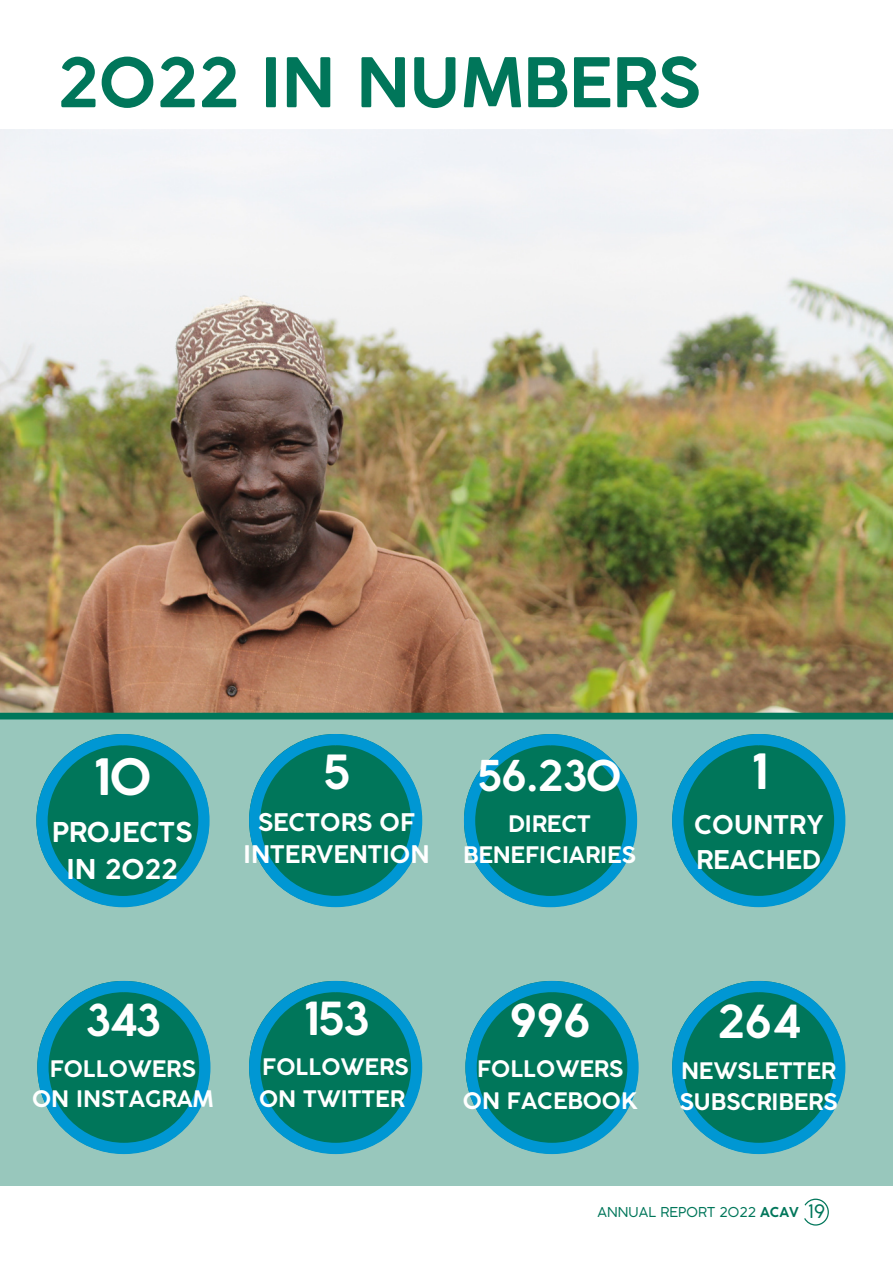
<style>
.page{position:relative;width:893px;height:1264px;background:#fff}
.page>*{position:absolute;margin:0;border:0;box-sizing:border-box;transform-origin:0 0}
.t1{font:700 67.5px "Coco Gothic";color:#00765a}
.t2{font:700 49.5px "Coco Gothic";color:#fff}
.t3{font:700 48px "Coco Gothic";color:#fff}
.t4{font:700 46.5px "Coco Gothic";color:#fff}
.t5{font:700 45px "Coco Gothic";color:#fff}
.t6{font:700 43.5px "Coco Gothic";color:#fff}
.t7{font:700 42px "Coco Gothic";color:#fff}
.t8{font:700 27px/37px "Coco Gothic";color:#fff;text-align:center}
.t9{font:700 25.5px/34.8px "Coco Gothic";color:#fff}
.t10{font:700 24px/32.5px "Coco Gothic";color:#fff;text-align:center}
.t11{font:700 22.5px/31.5px "Coco Gothic";color:#fff;text-align:center}
.t12{font:18.45px "Coco Gothic";color:#00765a}
.t13{font:13.5px "Coco Gothic";color:#00765a}
.s1{font-weight:700}
</style>
<div class="page">
<img style="left:0;top:130px;width:892px;height:582px">
<div style="left:0;top:712px;width:892px;height:7px;background:#00765a"></div>
<div style="left:0;top:719px;width:892px;height:466px;background:#98c7bc"></div>
<svg style="left:36px;top:734px;width:173px;height:173px"></svg>
<svg style="left:464px;top:734px;width:173px;height:173px"></svg>
<svg style="left:249px;top:734px;width:173px;height:173px"></svg>
<svg style="left:672px;top:734px;width:173px;height:173px"></svg>
<svg style="left:249px;top:980px;width:173px;height:174px"></svg>
<svg style="left:672px;top:980px;width:173px;height:174px"></svg>
<svg style="left:465px;top:980px;width:173px;height:174px"></svg>
<svg style="left:37px;top:980px;width:173px;height:174px"></svg>
<svg style="left:804px;top:1198px;width:24px;height:27px"></svg>
<p class="t1" style="left:57px;top:57px;width:644px">2022 IN NUMBERS</p>
<p class="t2" style="left:93px;top:757px;width:61px">10</p>
<p class="t8" style="left:52px;top:815px;width:142px">PROJECTS<br>IN 2022</p>
<p class="t4" style="left:323px;top:754px;width:28px">5</p>
<p class="t10" style="left:243px;top:807px;width:187px">SECTORS OF<br>INTERVENTION</p>
<p class="t7" style="left:477px;top:760px;width:146px">56.230</p>
<p class="t11" style="left:463px;top:809px;width:174px">DIRECT<br>BENEFICIARIES</p>
<p class="t3" style="left:750px;top:753px;width:18px">1</p>
<p class="t9" style="left:694px;top:809px;width:130px">COUNTRY<br>REACHED</p>
<p class="t6" style="left:86px;top:1003px;width:75px">343</p>
<p class="t11" style="left:50px;top:1054px;width:148px">FOLLOWERS</p>
<p class="t11" style="left:32px;top:1085px;width:183px">ON INSTAGRAM</p>
<p class="t5" style="left:303px;top:1001px;width:67px">153</p>
<p class="t11" style="left:262px;top:1053px;width:148px">FOLLOWERS</p>
<p class="t11" style="left:259px;top:1085px;width:147px">ON TWITTER</p>
<p class="t5" style="left:510px;top:1003px;width:82px">996</p>
<p class="t11" style="left:463px;top:1055px;width:176px">FOLLOWERS<br>ON FACEBOOK</p>
<p class="t5" style="left:717px;top:1004px;width:84px">264</p>
<p class="t11" style="left:681px;top:1056px;width:156px">NEWSLETTER</p>
<p class="t11" style="left:679px;top:1088px;width:160px">SUBSCRIBERS</p>
<p class="t13" style="left:597px;top:1206px;width:203px">ANNUAL REPORT 2022 <span class="s1">ACAV</span></p>
<p class="t12" style="left:807px;top:1204px;width:19px">19</p>
</div>
